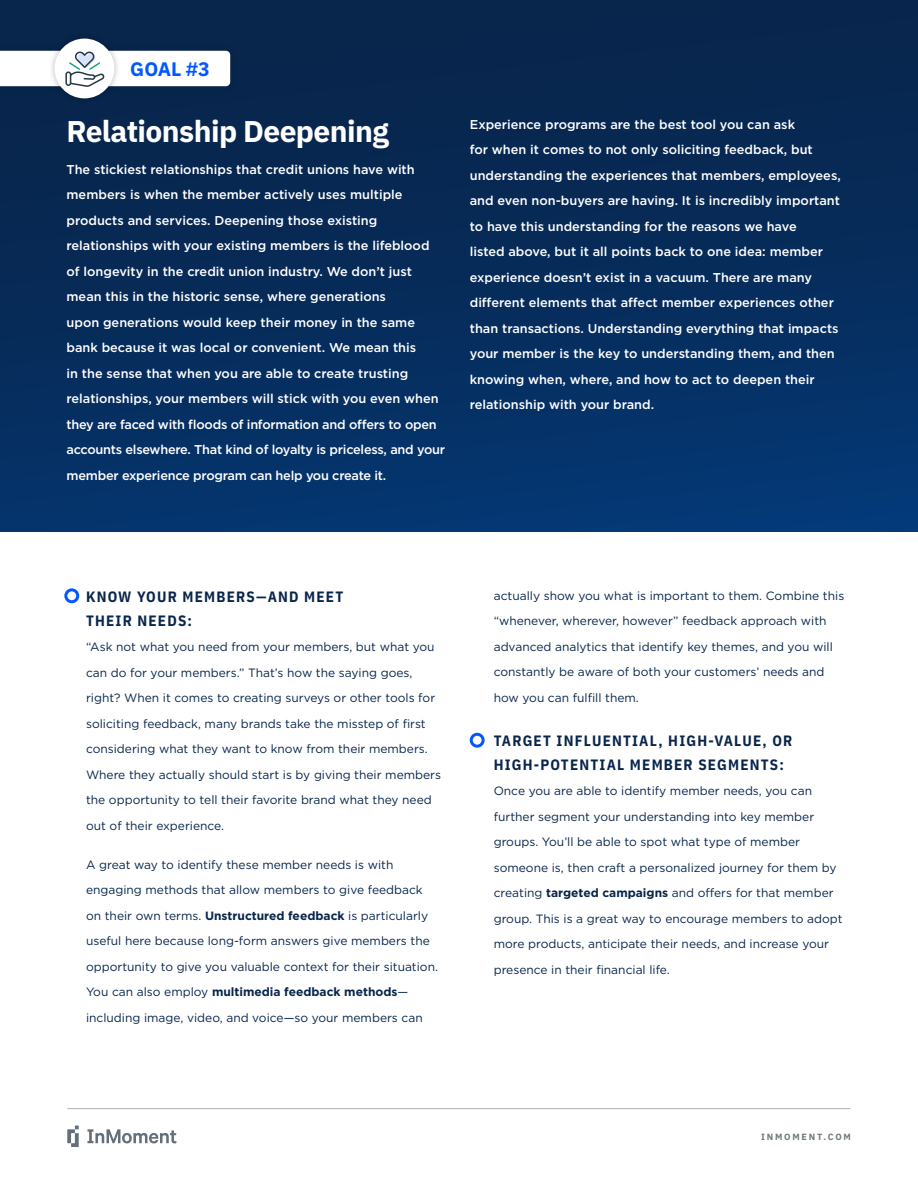
<style>
.page{position:relative;width:918px;height:1188px;background:#fff}
.page>*{position:absolute;margin:0;border:0;box-sizing:border-box;transform-origin:0 0}
.t1{font:700 30px "IBM Plex Sans";letter-spacing:-.02em;color:#fff}
.t2{font:700 19.5px "IBM Plex Sans";color:#0058ff}
.t3{font:700 15px/23.7px "IBM Plex Sans Cond";letter-spacing:.08em;color:#08254b}
.t4{font:500 12.75px/25.5px "Gotham";color:#fff}
.t5{font:12px/25.5px "Gotham";color:#08254b}
.t6{font:700 9px "IBM Plex Sans";letter-spacing:.2em;color:#707c7c}
.s1{font-weight:700}
</style>
<div class="page">
<hr style="left:67px;top:1108px;width:783px;height:1px;background:#b0b3b3">
<svg style="left:67px;top:1126px;width:12px;height:21px"></svg>
<svg style="left:88px;top:1129px;width:88px;height:14px"></svg>
<div style="left:0;top:0;width:918px;height:531px;background:linear-gradient(to bottom,#092347,#04356f)"></div>
<div style="left:0;top:43px;width:239px;height:51px;background:#07244a"></div>
<div style="left:64px;top:588px;width:15px;height:15px;border:3px solid #0058ff;border-radius:50%"></div>
<div style="left:470px;top:733px;width:15px;height:15px;border:3px solid #0058ff;border-radius:50%"></div>
<div style="left:48px;top:33px;width:72px;height:71px;background:#07254b"></div>
<div style="left:55px;top:39px;width:59px;height:59px;background:#fff;border-radius:50%"></div>
<svg style="left:0;top:50px;width:230px;height:38px"></svg>
<h2 class="t2" style="left:130px;top:53px;width:81px">GOAL #3</h2>
<h1 class="t1" style="left:67px;top:108px;width:324px">Relationship Deepening</h1>
<p class="t4" style="left:67px;top:156px;width:380px">The stickiest relationships that credit unions have with members is when the member actively uses multiple products and services. Deepening those existing relationships with your existing members is the lifeblood of longevity in the credit union industry. We don’t just mean this in the historic sense, where generations<br>upon generations would keep their money in the same bank because it was local or convenient. We mean this<br>in the sense that when you are able to create trusting relationships, your members will stick with you even when they are faced with floods of information and offers to open accounts elsewhere. That kind of loyalty is priceless, and your member experience program can help you create it.</p>
<p class="t4" style="left:470px;top:112px;width:373px">Experience programs are the best tool you can ask<br>for when it comes to not only soliciting feedback, but understanding the experiences that members, employees, and even non-buyers are having. It is incredibly important to have this understanding for the reasons we have<br>listed above, but it all points back to one idea: member experience doesn’t exist in a vacuum. There are many different elements that affect member experiences other than transactions. Understanding everything that impacts your member is the key to understanding them, and then knowing when, where, and how to act to deepen their relationship with your brand.</p>
<p class="t3" style="left:86px;top:584px;width:259px">KNOW YOUR MEMBERS—AND MEET<br>THEIR NEEDS:</p>
<p class="t5" style="left:86px;top:634px;width:357px">“Ask not what you need from your members, but what you can do for your members.” That’s how the saying goes, right? When it comes to creating surveys or other tools for soliciting feedback, many brands take the misstep of first considering what they want to know from their members.<br>Where they actually should start is by giving their members the opportunity to tell their favorite brand what they need out of their experience.</p>
<p class="t5" style="left:86px;top:851px;width:354px">A great way to identify these member needs is with engaging methods that allow members to give feedback on their own terms. <span class="s1">Unstructured feedback</span> is particularly useful here because long-form answers give members the opportunity to give you valuable context for their situation.<br>You can also employ <span class="s1">multimedia feedback methods</span>— including image, video, and voice—so your members can</p>
<p class="t5" style="left:494px;top:583px;width:352px">actually show you what is important to them. Combine this “whenever, wherever, however” feedback approach with advanced analytics that identify key themes, and you will constantly be aware of both your customers’ needs and how you can fulfill them.</p>
<p class="t3" style="left:494px;top:727px;width:300px">TARGET INFLUENTIAL, HIGH-VALUE, OR<br>HIGH-POTENTIAL MEMBER SEGMENTS:</p>
<p class="t5" style="left:494px;top:778px;width:351px">Once you are able to identify member needs, you can further segment your understanding into key member groups. You’ll be able to spot what type of member someone is, then craft a personalized journey for them by creating <span class="s1">targeted campaigns</span> and offers for that member group. This is a great way to encourage members to adopt more products, anticipate their needs, and increase your presence in their financial life.</p>
<p class="t6" style="left:761px;top:1129px;width:91px">INMOMENT.COM</p>
</div>
